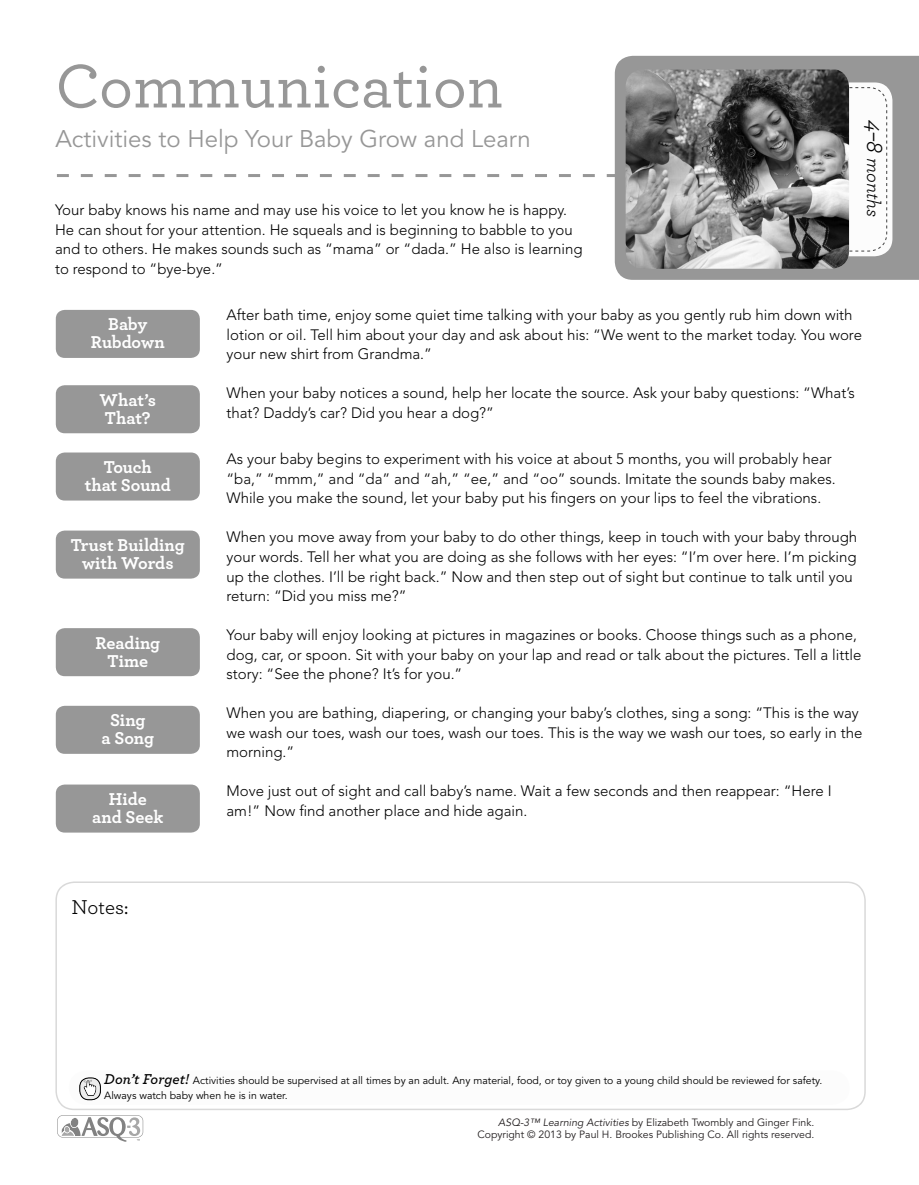
<style>
.page{position:relative;width:919px;height:1185px;background:#fff}
.page>*{position:absolute;margin:0;border:0;box-sizing:border-box;transform-origin:0 0}
.t1{font:500 64.5px "Archer";color:#979797}
.t2{font:24px "Avenir";color:#979797}
.t3{font:21px "Archer";color:#000}
.t4{font:italic 19.5px "Archer";letter-spacing:-.01em;color:#000}
.t5{font:700 18px/18px "Archer";letter-spacing:-.005em;color:#fff;text-align:center}
.t6{font:300 15px/19.5px "Avenir";color:#000}
.t7{font:10.5px/15px "Avenir";color:#000}
.t8{font:10.5px/12.9px "Avenir";color:#231f20;text-align:right}
.s1{font-size:24px}
.s2{font-family:"Archer";font-weight:600;font-style:italic;font-size:15px}
.s3{font-style:italic}
</style>
<div class="page">
<svg style="left:57px;top:1115px;width:86px;height:26px"></svg>
<svg style="left:57px;top:174px;width:558px;height:3px"></svg>
<div style="left:615px;top:56px;width:304px;height:224px;background:#979797"></div>
<div style="left:802px;top:82px;width:90px;height:174px;background:#fcfcfc;border-radius:18px"></div>
<svg style="left:849px;top:87px;width:38px;height:165px"></svg>
<img style="left:625px;top:69px;width:224px;height:200px">
<svg style="left:55px;top:881px;width:810px;height:228px"></svg>
<svg style="left:69px;top:1070px;width:780px;height:34px"></svg>
<div style="left:79px;top:1077px;width:22px;height:22px;border:1px solid #000;border-radius:9px"></div>
<div style="left:56px;top:310px;width:144px;height:48px;background:#979797;border-radius:9px"></div>
<div style="left:56px;top:385px;width:144px;height:48px;background:#979797;border-radius:9px"></div>
<div style="left:56px;top:452px;width:144px;height:48px;background:#979797;border-radius:9px"></div>
<div style="left:56px;top:530px;width:144px;height:48px;background:#979797;border-radius:9px"></div>
<div style="left:56px;top:628px;width:144px;height:48px;background:#979797;border-radius:9px"></div>
<div style="left:56px;top:705px;width:144px;height:48px;background:#979797;border-radius:9px"></div>
<div style="left:56px;top:784px;width:144px;height:48px;background:#979797;border-radius:9px"></div>
<h1 class="t1" style="left:55px;top:40px;width:449px">Communication</h1>
<h2 class="t2" style="left:55px;top:125px;width:477px">Activities to Help Your Baby Grow and Learn</h2>
<p class="t6" style="left:55px;top:200px;width:529px">Your baby knows his name and may use his voice to let you know he is happy.<br>He can shout for your attention. He squeals and is beginning to babble to you and to others. He makes sounds such as “mama” or “dada.” He also is learning to respond to “bye-bye.”</p>
<h3 class="t4" style="left:887px;top:120px;width:99px;rotate:90deg"><span class="s1">4–8</span> months</h3>
<p class="t5" style="left:91px;top:314px;width:75px">Baby<br>Rubdown</p>
<p class="t5" style="left:100px;top:389px;width:58px;text-align:left">What’s<br>That?</p>
<p class="t5" style="left:85px;top:456px;width:87px">Touch<br>that Sound</p>
<p class="t5" style="left:71px;top:534px;width:115px">Trust Building with Words</p>
<p class="t5" style="left:95px;top:632px;width:66px">Reading<br>Time</p>
<p class="t5" style="left:102px;top:709px;width:54px">Sing<br>a Song</p>
<p class="t5" style="left:92px;top:788px;width:73px">Hide and Seek</p>
<h3 class="t3" style="left:72px;top:891px;width:58px">Notes:</h3>
<p class="t6" style="left:226px;top:305px;width:637px">After bath time, enjoy some quiet time talking with your baby as you gently rub him down with lotion or oil. Tell him about your day and ask about his: “We went to the market today. You wore your new shirt from Grandma.”</p>
<p class="t6" style="left:226px;top:383px;width:630px">When your baby notices a sound, help her locate the source. Ask your baby questions: “What’s that? Daddy’s car? Did you hear a dog?”</p>
<p class="t6" style="left:226px;top:449px;width:611px">As your baby begins to experiment with his voice at about 5 months, you will probably hear “ba,” “mmm,” and “da” and “ah,” “ee,” and “oo” sounds. Imitate the sounds baby makes.<br>While you make the sound, let your baby put his fingers on your lips to feel the vibrations.</p>
<p class="t6" style="left:226px;top:527px;width:632px">When you move away from your baby to do other things, keep in touch with your baby through your words. Tell her what you are doing as she follows with her eyes: “I’m over here. I’m picking up the clothes. I’ll be right back.” Now and then step out of sight but continue to talk until you return: “Did you miss me?”</p>
<p class="t6" style="left:226px;top:625px;width:636px">Your baby will enjoy looking at pictures in magazines or books. Choose things such as a phone, dog, car, or spoon. Sit with your baby on your lap and read or talk about the pictures. Tell a little story: “See the phone? It’s for you.”</p>
<p class="t6" style="left:226px;top:703px;width:637px">When you are bathing, diapering, or changing your baby’s clothes, sing a song: “This is the way we wash our toes, wash our toes, wash our toes. This is the way we wash our toes, so early in the morning.”</p>
<p class="t6" style="left:226px;top:781px;width:606px">Move just out of sight and call baby’s name. Wait a few seconds and then reappear: “Here I am!” Now find another place and hide again.</p>
<p class="t7" style="left:104px;top:1072px;width:719px"><span class="s2">Don’t Forget!</span> Activities should be supervised at all times by an adult. Any material, food, or toy given to a young child should be reviewed for safety.<br>Always watch baby when he is in water.</p>
<p class="t8" style="left:477px;top:1115px;width:338px"><span class="s3">ASQ-3™ Learning Activities</span> by Elizabeth Twombly and Ginger Fink.<br>Copyright © 2013 by Paul H. Brookes Publishing Co. All rights reserved.</p>
</div>
